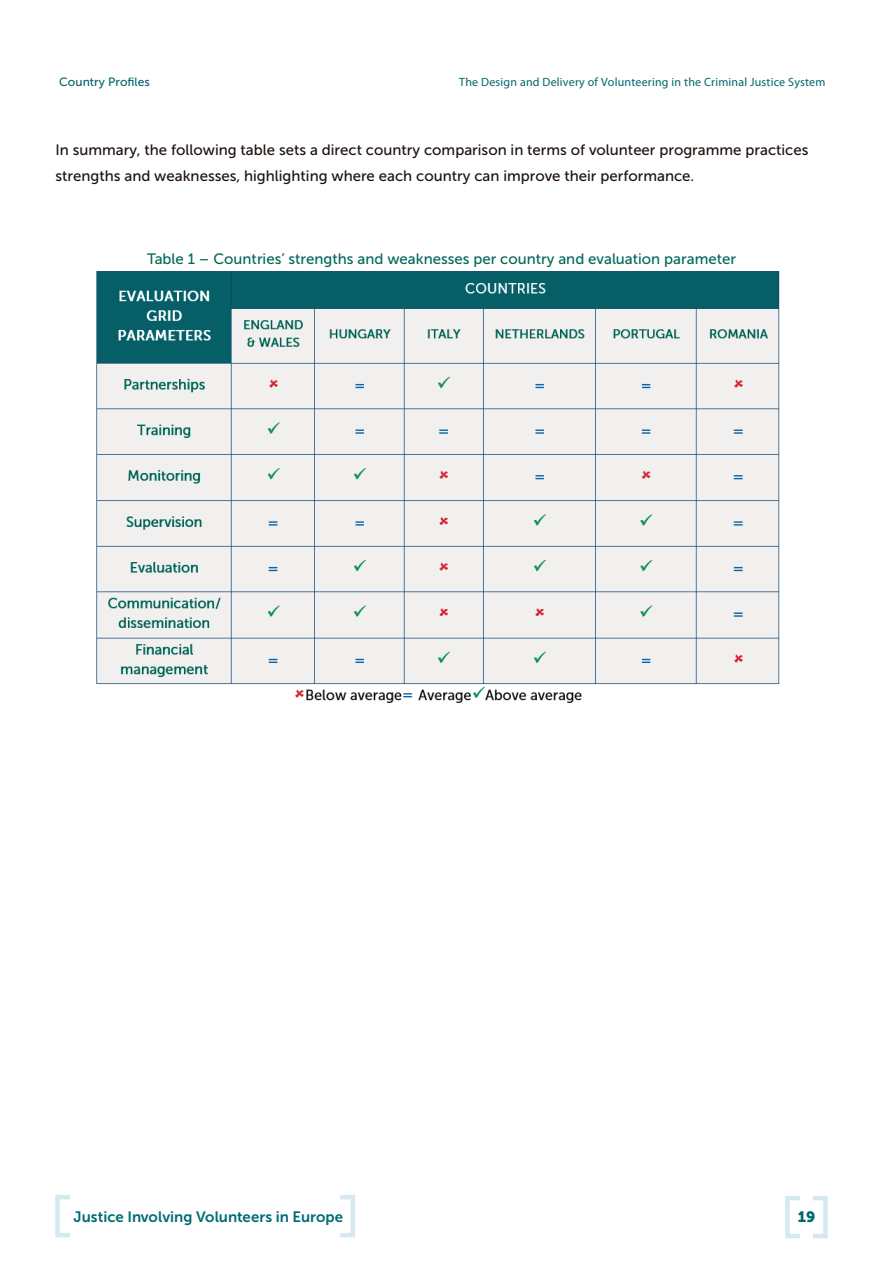
<style>
.page{position:relative;width:893px;height:1263px;background:#fff}
.page>*{position:absolute;margin:0;border:0;box-sizing:border-box;transform-origin:0 0}
.t1{font:15px/25.5px "Museo Sans 500";color:#1d110d}
.t2{font:15px "Museo Sans 500";color:#006856}
.t3{font:15px "Museo Sans 700";color:#006c75}
.t4{font:15px "Museo Sans 900";color:#006870}
.t5{font:12px "Myriad Pro";letter-spacing:.015em;color:#00646c}
.t6{font:12px "Museo Sans 500";letter-spacing:.005em;color:#00646c}
</style>
<div class="page">
<img style="left:96px;top:271px;width:684px;height:432px">
<svg style="left:55px;top:1195px;width:15px;height:42px"></svg>
<svg style="left:340px;top:1195px;width:15px;height:42px"></svg>
<svg style="left:785px;top:1196px;width:15px;height:42px"></svg>
<svg style="left:813px;top:1196px;width:15px;height:42px"></svg>
<p class="t6" style="left:59px;top:75px;width:92px">Country Profiles</p>
<p class="t5" style="left:459px;top:74px;width:368px">The Design and Delivery of Volunteering in the Criminal Justice System</p>
<p class="t1" style="left:56px;top:137px;width:754px">In summary, the following table sets a direct country comparison in terms of volunteer programme practices strengths and weaknesses, highlighting where each country can improve their performance.</p>
<p class="t2" style="left:147px;top:250px;width:590px">Table 1 – Countries’ strengths and weaknesses per country and evaluation parameter</p>
<p class="t3" style="left:74px;top:1208px;width:271px">Justice Involving Volunteers in Europe</p>
<p class="t4" style="left:798px;top:1208px;width:19px">19</p>
</div>
